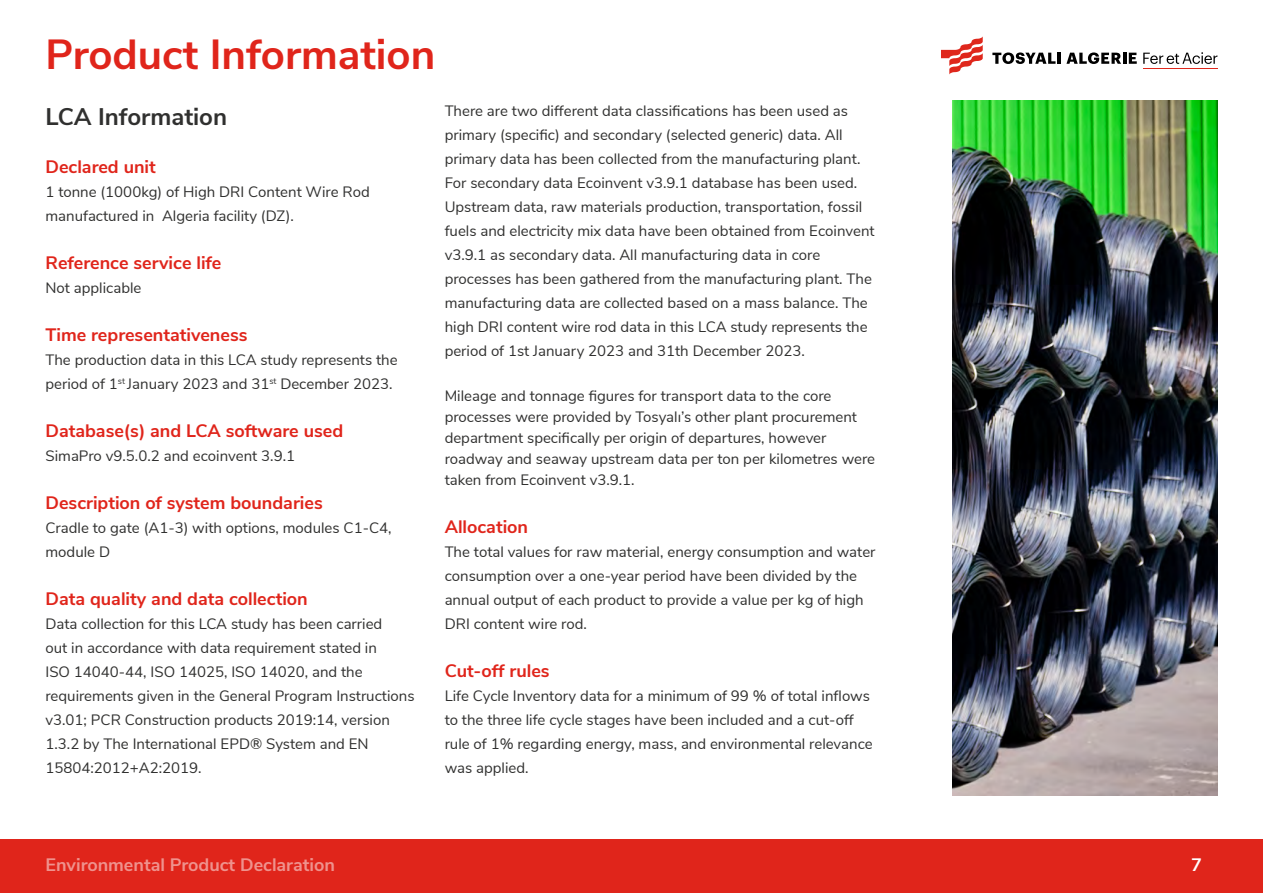
<style>
.page{position:relative;width:1263px;height:893px;background:#fff}
.page>*{position:absolute;margin:0;border:0;box-sizing:border-box;transform-origin:0 0}
.t1{font:700 42px "Nunito Sans";color:#e0251b}
.t2{font:700 24px "Nunito Sans";color:#30302f}
.t3{font:700 18px "Nunito Sans";color:#e0251b}
.t4{font:700 18px "Nunito Sans";color:#ef928d}
.t5{font:700 18px "Nunito Sans";color:#fff}
.t6{font:15px/24px "Nunito Sans";color:#30302f}
</style>
<div class="page">
<div style="left:0;top:839px;width:1263px;height:54px;background:#e0251b"></div>
<svg style="left:941px;top:37px;width:42px;height:37px"></svg>
<svg style="left:992px;top:52px;width:68px;height:12px"></svg>
<svg style="left:1066px;top:52px;width:71px;height:12px"></svg>
<svg style="left:1143px;top:52px;width:74px;height:12px"></svg>
<hr style="left:1143px;top:68px;width:74px;height:1px;background:#df271c">
<img style="left:952px;top:101px;width:265px;height:694px">
<h1 class="t1" style="left:45px;top:24px;width:391px">Product Information</h1>
<h2 class="t2" style="left:45px;top:99px;width:183px">LCA Information</h2>
<p class="t3" style="left:45px;top:154px;width:112px">Declared unit</p>
<p class="t6" style="left:45px;top:179px;width:326px">1 tonne (1000kg) of High DRI Content Wire Rod manufactured in Algeria facility (DZ).</p>
<p class="t3" style="left:45px;top:250px;width:177px">Reference service life</p>
<p class="t6" style="left:45px;top:275px;width:97px">Not applicable</p>
<p class="t3" style="left:45px;top:322px;width:203px">Time representativeness</p>
<p class="t6" style="left:45px;top:347px;width:354px">The production data in this LCA study represents the period of 1<sup>st</sup> January 2023 and 31<sup>st</sup> December 2023.</p>
<p class="t3" style="left:45px;top:418px;width:299px">Database(s) and LCA software used</p>
<p class="t6" style="left:45px;top:443px;width:251px">SimaPro v9.5.0.2 and ecoinvent 3.9.1</p>
<p class="t3" style="left:45px;top:490px;width:279px">Description of system boundaries</p>
<p class="t6" style="left:45px;top:515px;width:348px">Cradle to gate (A1-3) with options, modules C1-C4, module D</p>
<p class="t3" style="left:45px;top:586px;width:264px">Data quality and data collection</p>
<p class="t6" style="left:45px;top:611px;width:371px">Data collection for this LCA study has been carried<br>out in accordance with data requirement stated in<br>ISO 14040-44, ISO 14025, ISO 14020, and the requirements given in the General Program Instructions v3.01; PCR Construction products 2019:14, version 1.3.2 by The International EPD® System and EN 15804:2012+A2:2019.</p>
<p class="t6" style="left:445px;top:98px;width:431px">There are two different data classifications has been used as primary (specific) and secondary (selected generic) data. All primary data has been collected from the manufacturing plant.<br>For secondary data Ecoinvent v3.9.1 database has been used.<br>Upstream data, raw materials production, transportation, fossil fuels and electricity mix data have been obtained from Ecoinvent v3.9.1 as secondary data. All manufacturing data in core processes has been gathered from the manufacturing plant. The manufacturing data are collected based on a mass balance. The high DRI content wire rod data in this LCA study represents the period of 1st January 2023 and 31th December 2023.</p>
<p class="t6" style="left:445px;top:384px;width:432px;line-height:21px">Mileage and tonnage figures for transport data to the core processes were provided by Tosyalı’s other plant procurement department specifically per origin of departures, however roadway and seaway upstream data per ton per kilometres were taken from Ecoinvent v3.9.1.</p>
<p class="t3" style="left:445px;top:514px;width:85px">Allocation</p>
<p class="t6" style="left:445px;top:539px;width:432px">The total values for raw material, energy consumption and water consumption over a one-year period have been divided by the annual output of each product to provide a value per kg of high DRI content wire rod.</p>
<p class="t3" style="left:445px;top:658px;width:107px">Cut-off rules</p>
<p class="t6" style="left:445px;top:683px;width:430px">Life Cycle Inventory data for a minimum of 99 % of total inflows to the three life cycle stages have been included and a cut-off rule of 1% regarding energy, mass, and environmental relevance was applied.</p>
<p class="t4" style="left:45px;top:852px;width:291px">Environmental Product Declaration</p>
<p class="t5" style="left:1191px;top:851px;width:12px">7</p>
</div>
